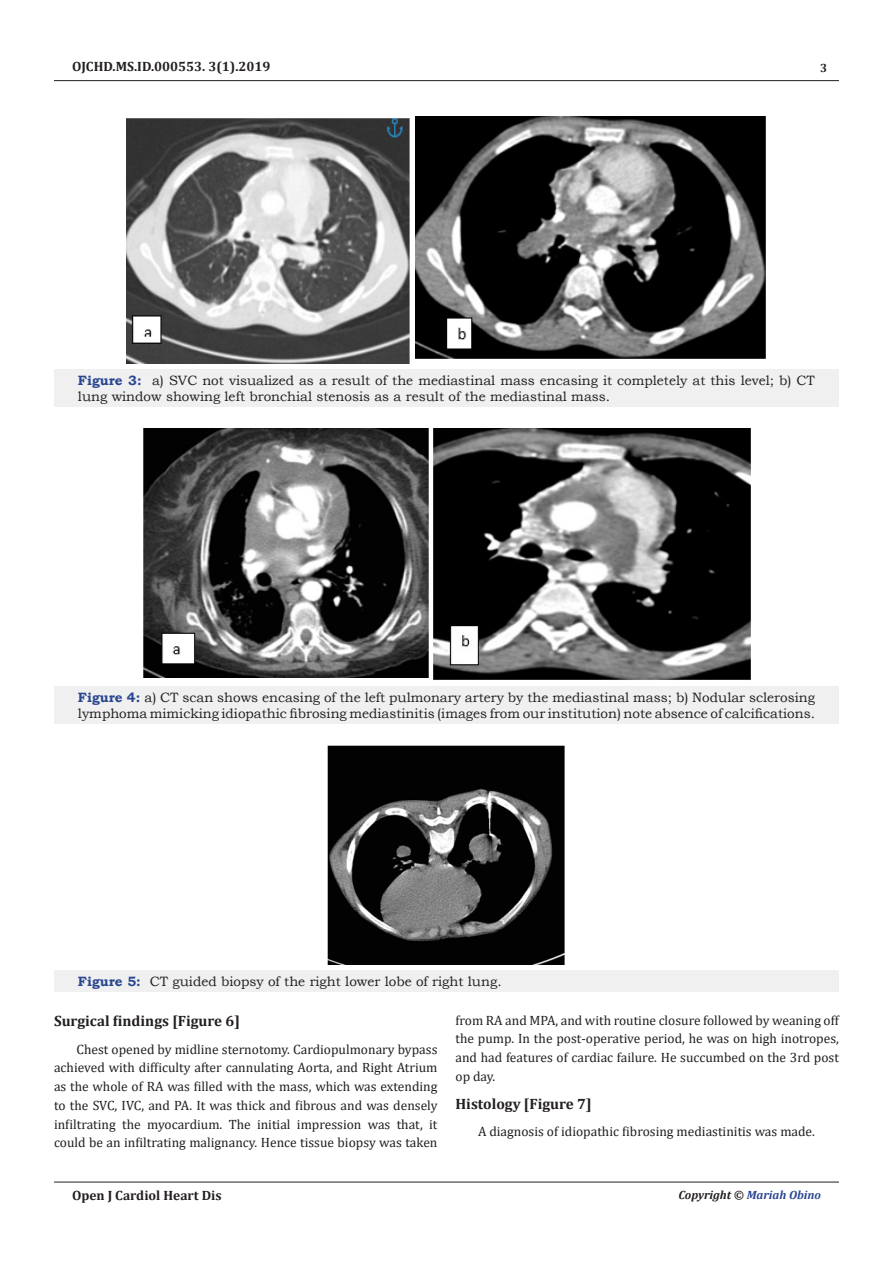
<style>
.page{position:relative;width:893px;height:1263px;background:#fff}
.page>*{position:absolute;margin:0;border:0;box-sizing:border-box;transform-origin:0 0}
.List_Paragraph{font:700 15px "Cambria";color:#231f20}
.t1{font:13.5px/18.8px "Cambria";color:#231f20;text-align:justify}
.t2{font:13.5px/16.2px "Bookman Old Style";color:#231f20}
.t3{font:700 13.5px "Cambria";color:#231f20}
.t4{font:italic 700 12px "Cambria";color:#2a4791}
.t5{font:700 12px "Cambria";color:#231f20}
.s1{font-weight:700;color:#2a4791}
.s2{color:#231f20}
</style>
<div class="page">
<hr style="left:54px;top:80px;width:785px;height:1px;background:#231f20">
<hr style="left:54px;top:1182px;width:785px;height:1px;background:#231f20">
<div style="left:54px;top:369px;width:785px;height:38px;background:#f0f0f0"></div>
<img style="left:126px;top:118px;width:284px;height:245px">
<img style="left:416px;top:117px;width:350px;height:242px">
<div style="left:54px;top:686px;width:785px;height:38px;background:#f0f0f0"></div>
<img style="left:143px;top:428px;width:286px;height:249px">
<img style="left:433px;top:428px;width:318px;height:252px">
<div style="left:54px;top:970px;width:785px;height:22px;background:#f0f0f0"></div>
<img style="left:327px;top:745px;width:238px;height:219px">
<p class="t3" style="left:72px;top:57px;width:200px">OJCHD.MS.ID.000553. 3(1).2019</p>
<p class="t5" style="left:820px;top:60px;width:9px">3</p>
<p class="t2" style="left:78px;top:372px;width:738px"><span class="s1">Figure 3:</span> a) SVC not visualized as a result of the mediastinal mass encasing it completely at this level; b) CT lung window showing left bronchial stenosis as a result of the mediastinal mass.</p>
<p class="t2" style="left:78px;top:689px;width:738px"><span class="s1">Figure 4:</span> a) CT scan shows encasing of the left pulmonary artery by the mediastinal mass; b) Nodular sclerosing lymphoma mimicking idiopathic fibrosing mediastinitis (images from our institution) note absence of calcifications.</p>
<p class="t2" style="left:78px;top:973px;width:425px"><span class="s1">Figure 5:</span> CT guided biopsy of the right lower lobe of right lung.</p>
<p class="List_Paragraph" style="left:54px;top:1010px;width:187px">Surgical findings [Figure 6]</p>
<p class="t1" style="left:54px;top:1039px;width:385px;text-indent:22px">Chest opened by midline sternotomy. Cardiopulmonary bypass achieved with difficulty after cannulating Aorta, and Right Atrium as the whole of RA was filled with the mass, which was extending to the SVC, IVC, and PA. It was thick and fibrous and was densely infiltrating the myocardium. The initial impression was that, it could be an infiltrating malignancy. Hence tissue biopsy was taken</p>
<p class="t1" style="left:455px;top:1011px;width:385px">from RA and MPA, and with routine closure followed by weaning off the pump. In the post-operative period, he was on high inotropes, and had features of cardiac failure. He succumbed on the 3rd post op day.</p>
<p class="List_Paragraph" style="left:455px;top:1093px;width:138px">Histology [Figure 7]</p>
<p class="t1" style="left:478px;top:1122px;width:338px">A diagnosis of idiopathic fibrosing mediastinitis was made.</p>
<p class="t3" style="left:72px;top:1185px;width:151px">Open J Cardiol Heart Dis</p>
<p class="t4" style="left:678px;top:1186px;width:144px"><span class="s2">Copyright ©</span> Mariah Obino</p>
</div>
